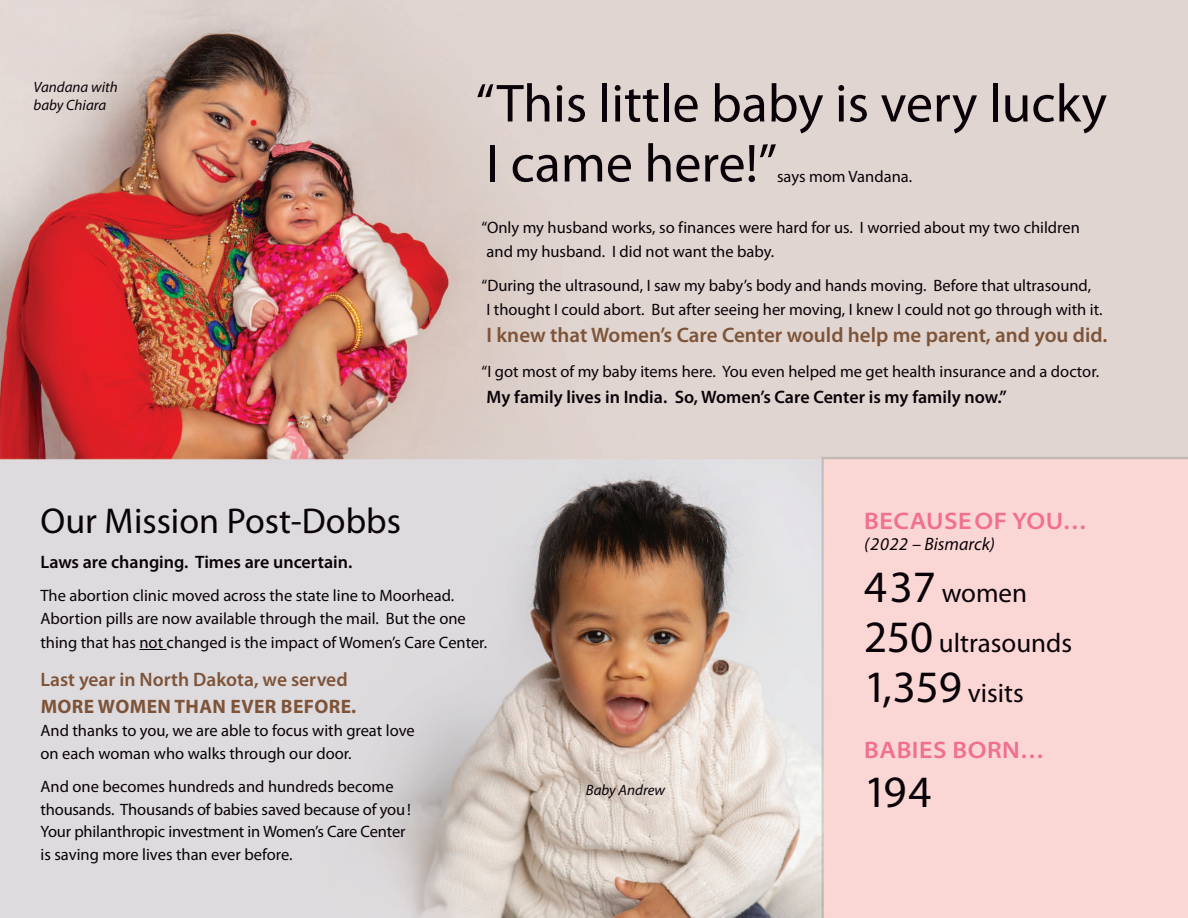
<style>
.page{position:relative;width:1188px;height:918px;background:#fff}
.page>*{position:absolute;margin:0;border:0;box-sizing:border-box;transform-origin:0 0}
.t1{font:54px/60px "Myriad Pro";color:#090208}
.t2{font:45px "Myriad Pro";color:#090208}
.t3{font:36px "Myriad Pro";color:#090208}
.t4{font:27px "Myriad Pro";color:#090208}
.t5{font:600 semi-expanded 24px "Myriad Pro";letter-spacing:.02em;color:#f16f90}
.t6{font:600 21px "Myriad Pro";color:#7e5439}
.t7{font:600 19.5px/27px "Myriad Pro";color:#7e5439}
.t8{font:600 18px "Myriad Pro";color:#090208}
.t9{font:italic 18px "Myriad Pro";color:#090208}
.t10{font:16.5px/22.5px "Myriad Pro";color:#090208}
.t11{font:italic 15px/18px "Myriad Pro";color:#090208}
.s1{font-weight:700}
.s2{font-size:45px}
</style>
<div class="page">
<img style="left:0;top:0;width:1188px;height:918px">
<svg style="left:139px;top:649px;width:28px;height:1px"></svg>
<p class="t11" style="left:33px;top:78px;width:86px">Vandana with baby Chiara</p>
<p class="t1" style="left:475px;top:73px;width:633px">“This little baby is very lucky<br>I came here!”</p>
<p class="t10" style="left:777px;top:164px;width:137px">says mom Vandana.</p>
<p class="t10" style="left:487px;top:215px;width:595px;line-height:24px;text-indent:-5px">“Only my husband works, so finances were hard for us. I worried about my two children and my husband. I did not want the baby.</p>
<p class="t10" style="left:487px;top:274px;width:617px;line-height:24px;text-indent:-5px">“During the ultrasound, I saw my baby’s body and hands moving. Before that ultrasound,<br>I thought I could abort. But after seeing her moving, I knew I could not go through with it.</p>
<p class="t6" style="left:486px;top:322px;width:622px">I knew that Women’s Care Center would help me parent, and you did.</p>
<p class="t10" style="left:482px;top:360px;width:619px">“I got most of my baby items here. You even helped me get health insurance and a doctor.</p>
<p class="t8" style="left:487px;top:385px;width:522px">My family lives in India. So, Women’s Care Center is my family now.”</p>
<p class="t3" style="left:40px;top:499px;width:362px">Our Mission Post-Dobbs</p>
<p class="t8" style="left:40px;top:551px;width:313px">Laws are changing. Times are uncertain.</p>
<p class="t10" style="left:40px;top:584px;width:427px">The abortion clinic moved across the state line to Moorhead.<br>Abortion pills are now available through the mail. But the one</p>
<p class="t10" style="left:40px;top:631px;width:448px">thing that has not changed is the impact of Women’s Care Center.</p>
<p class="t7" style="left:40px;top:665px;width:317px">Last year in North Dakota, we served<br><span class="s1">MORE WOMEN THAN EVER BEFORE.</span></p>
<p class="t10" style="left:40px;top:719px;width:376px">And thanks to you, we are able to focus with great love on each woman who walks through our door.</p>
<p class="t10" style="left:40px;top:775px;width:372px">And one becomes hundreds and hundreds become thousands. Thousands of babies saved because of you !<br>Your philanthropic investment in Women’s Care Center is saving more lives than ever before.</p>
<p class="t11" style="left:586px;top:781px;width:81px">Baby Andrew</p>
<p class="t5" style="left:864px;top:507px;width:224px">BECAUSE OF YOU…</p>
<p class="t9" style="left:864px;top:533px;width:133px">(2022 – Bismarck)</p>
<p class="t4" style="left:864px;top:577px;width:165px"><span class="s2">437</span> women</p>
<p class="t4" style="left:864px;top:626px;width:210px"><span class="s2">250</span> ultrasounds</p>
<p class="t4" style="left:864px;top:676px;width:161px"><span class="s2">1,359</span> visits</p>
<p class="t5" style="left:864px;top:736px;width:181px">BABIES BORN…</p>
<p class="t2" style="left:864px;top:764px;width:69px">194</p>
</div>
